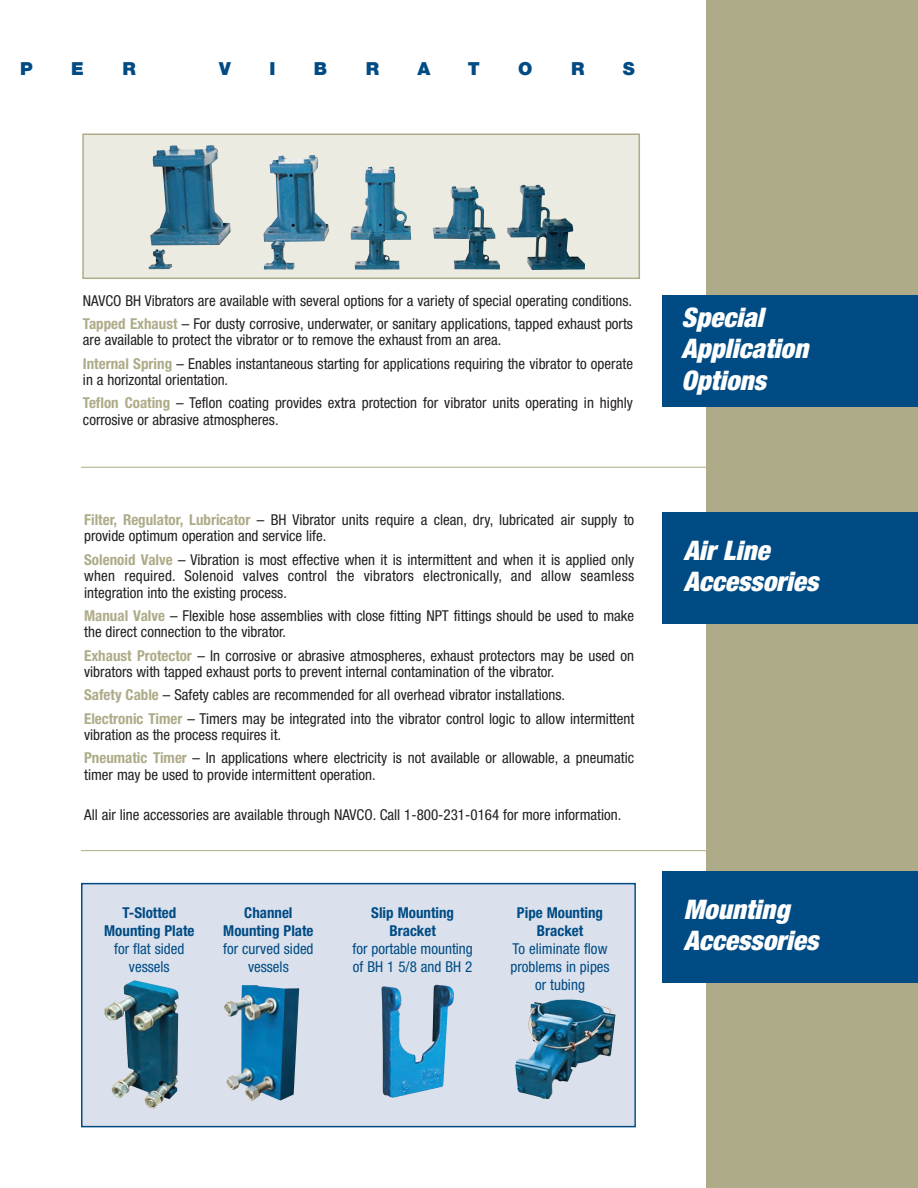
<style>
.page{position:relative;width:918px;height:1188px;background:#fff}
.page>*{position:absolute;margin:0;border:0;box-sizing:border-box;transform-origin:0 0}
.t1{font:italic 900 condensed 27px/31.5px "Helvetica Neue";color:#fff}
.t2{font:900 18px "Helvetica Neue";color:#004b84}
.t3{font:condensed 15px/23.2px "Helvetica Neue";color:#231f20}
.t4{font:condensed 15px/18px "Helvetica Neue";color:#004b84;text-align:center}
.t5{font:700 condensed 15px "Helvetica Neue";color:#004b84}
.s1{font-weight:700;color:#aeab88}
</style>
<div class="page">
<div style="left:82px;top:884px;width:552px;height:242px;background:#dae1ed"></div>
<div style="left:81px;top:883px;width:555px;height:244px;border:2px solid #004b84"></div>
<div style="left:84px;top:135px;width:555px;height:143px;background:#ecebe1"></div>
<div style="left:82px;top:134px;width:558px;height:145px;border:2px solid #aeab88"></div>
<div style="left:707px;top:0;width:211px;height:1188px;background:#aeab88"></div>
<img style="left:149px;top:145px;width:351px;height:125px">
<div style="left:662px;top:295px;width:256px;height:112px;background:#004b84"></div>
<div style="left:662px;top:512px;width:256px;height:112px;background:#004b84"></div>
<div style="left:662px;top:871px;width:256px;height:112px;background:#004b84"></div>
<img style="left:105px;top:980px;width:74px;height:128px">
<img style="left:224px;top:985px;width:75px;height:116px">
<img style="left:382px;top:985px;width:72px;height:113px">
<img style="left:515px;top:1000px;width:100px;height:99px">
<hr style="left:81px;top:850px;width:630px;height:1px;background:#aeab88">
<hr style="left:81px;top:467px;width:629px;height:1px;background:#aeab88">
<p class="t2" style="left:20px;top:62px;width:14px">P</p>
<p class="t2" style="left:71px;top:62px;width:14px">E</p>
<p class="t2" style="left:122px;top:62px;width:15px">R</p>
<p class="t2" style="left:219px;top:62px;width:13px">V</p>
<p class="t2" style="left:269px;top:62px;width:7px">I</p>
<p class="t2" style="left:314px;top:62px;width:15px">B</p>
<p class="t2" style="left:366px;top:62px;width:15px">R</p>
<p class="t2" style="left:418px;top:62px;width:14px">A</p>
<p class="t2" style="left:468px;top:62px;width:14px">T</p>
<p class="t2" style="left:518px;top:62px;width:16px">O</p>
<p class="t2" style="left:571px;top:62px;width:15px">R</p>
<p class="t2" style="left:623px;top:62px;width:14px">S</p>
<p class="t3" style="left:83px;top:290px;width:552px">NAVCO BH Vibrators are available with several options for a variety of special operating conditions.<br><span class="s1">Tapped Exhaust</span> – For dusty corrosive, underwater, or sanitary applications, tapped exhaust ports</p>
<p class="t3" style="left:83px;top:330px;width:552px">are available to protect the vibrator or to remove the exhaust from an area.<br><span class="s1">Internal Spring</span> – Enables instantaneous starting for applications requiring the vibrator to operate</p>
<p class="t3" style="left:83px;top:369px;width:552px">in a horizontal orientation.<br><span class="s1">Teflon Coating</span> – Teflon coating provides extra protection for vibrator units operating in highly</p>
<p class="t3" style="left:83px;top:409px;width:197px">corrosive or abrasive atmospheres.</p>
<p class="t3" style="left:84px;top:513px;width:552px;line-height:16.5px"><span class="s1">Filter, Regulator, Lubricator</span> – BH Vibrator units require a clean, dry, lubricated air supply to provide optimum operation and service life.</p>
<p class="t3" style="left:84px;top:552px;width:552px;line-height:16.5px;text-align:justify"><span class="s1">Solenoid Valve</span> – Vibration is most effective when it is intermittent and when it is applied only when required. Solenoid valves control the vibrators electronically, and allow seamless integration into the existing process.</p>
<p class="t3" style="left:84px;top:609px;width:552px;line-height:16.5px"><span class="s1">Manual Valve</span> – Flexible hose assemblies with close fitting NPT fittings should be used to make the direct connection to the vibrator.</p>
<p class="t3" style="left:84px;top:648px;width:552px;line-height:16.5px"><span class="s1">Exhaust Protector</span> – In corrosive or abrasive atmospheres, exhaust protectors may be used on vibrators with tapped exhaust ports to prevent internal contamination of the vibrator.</p>
<p class="t3" style="left:84px;top:685px;width:552px"><span class="s1">Safety Cable</span> – Safety cables are recommended for all overhead vibrator installations.<br><span class="s1">Electronic Timer</span> – Timers may be integrated into the vibrator control logic to allow intermittent</p>
<p class="t3" style="left:84px;top:725px;width:552px">vibration as the process requires it.<br><span class="s1">Pneumatic Timer</span> – In applications where electricity is not available or allowable, a pneumatic</p>
<p class="t3" style="left:84px;top:764px;width:293px">timer may be used to provide intermittent operation.</p>
<p class="t3" style="left:84px;top:804px;width:539px">All air line accessories are available through NAVCO. Call 1-800-231-0164 for more information.</p>
<p class="t5" style="left:122px;top:907px;width:55px">T-Slotted</p>
<p class="t5" style="left:244px;top:907px;width:50px">Channel</p>
<p class="t5" style="left:371px;top:907px;width:84px">Slip Mounting</p>
<p class="t5" style="left:517px;top:907px;width:88px">Pipe Mounting</p>
<p class="t5" style="left:104px;top:925px;width:92px">Mounting Plate</p>
<p class="t5" style="left:223px;top:925px;width:92px">Mounting Plate</p>
<p class="t5" style="left:389px;top:925px;width:48px">Bracket</p>
<p class="t5" style="left:537px;top:925px;width:48px">Bracket</p>
<p class="t4" style="left:114px;top:941px;width:72px">for flat sided</p>
<p class="t4" style="left:223px;top:941px;width:92px">for curved sided</p>
<p class="t4" style="left:352px;top:941px;width:122px">for portable mounting</p>
<p class="t4" style="left:513px;top:941px;width:96px">To eliminate flow</p>
<p class="t4" style="left:129px;top:959px;width:42px">vessels</p>
<p class="t4" style="left:248px;top:959px;width:42px">vessels</p>
<p class="t4" style="left:353px;top:959px;width:121px">of BH 1 5/8 and BH 2</p>
<p class="t4" style="left:510px;top:959px;width:101px">problems in pipes or tubing</p>
<h1 class="t1" style="left:682px;top:304px;width:128px">Special<br>Application<br>Options</h1>
<h1 class="t1" style="left:684px;top:537px;width:136px">Air Line<br>Accessories</h1>
<h1 class="t1" style="left:684px;top:896px;width:136px">Mounting<br>Accessories</h1>
</div>
